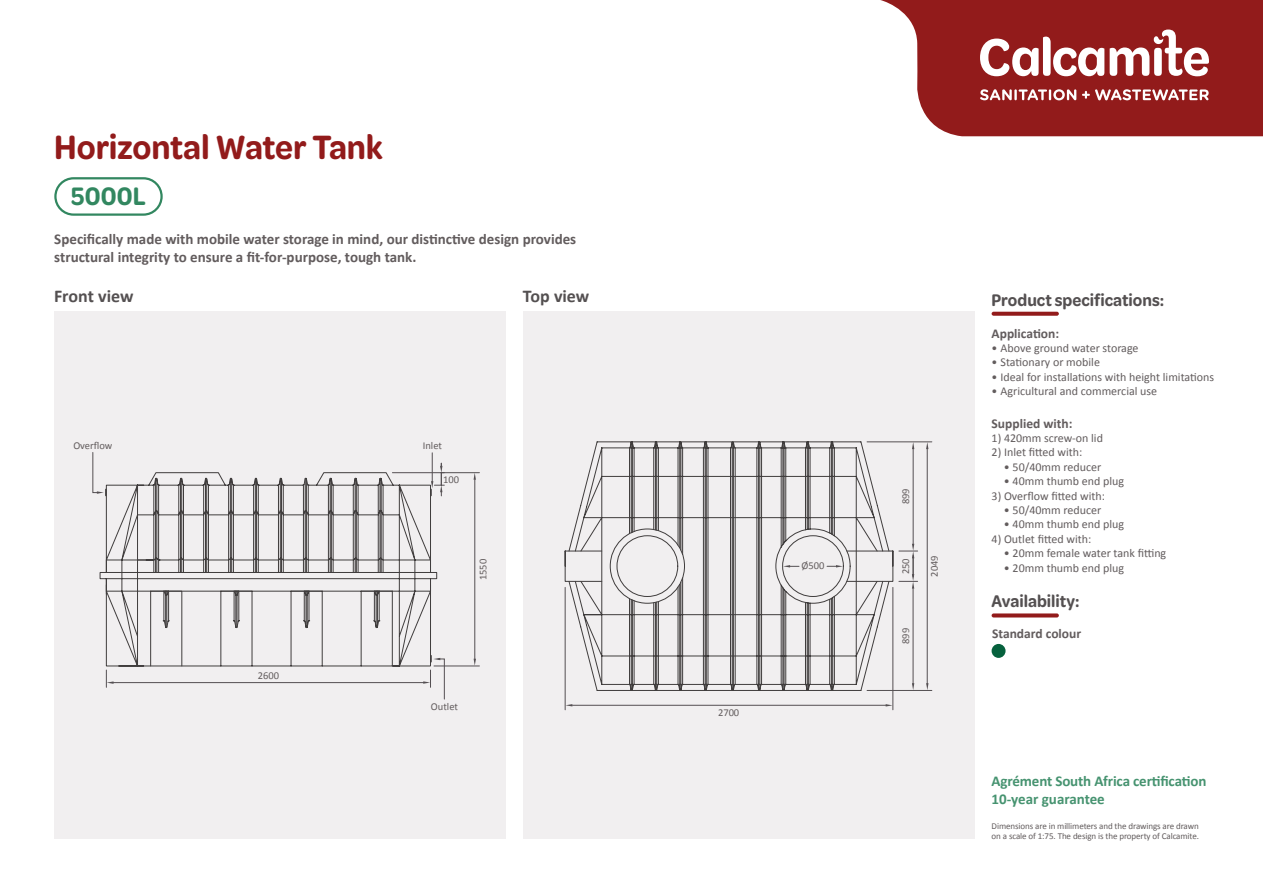
<style>
.page{position:relative;width:1263px;height:893px;background:#fff}
.page>*{position:absolute;margin:0;border:0;box-sizing:border-box;transform-origin:0 0}
.t1{font:600 36px "Omnes Semi Cond";letter-spacing:-.005em;color:#921b1b}
.t2{font:600 27px "Omnes Semi Cond";letter-spacing:.005em;color:#328760}
.t3{font:600 18px "Omnes Semi Cond";color:#545051}
.t4{font:700 18px "Calibri";letter-spacing:-.005em;color:#545051}
.t5{font:700 15px/18px "Calibri";color:#625c5d}
.t6{font:700 15px/18px "Calibri";letter-spacing:-.01em;color:#469370}
.t7{font:700 13.5px "Calibri";color:#625c5d}
.t8{font:12px "Calibri";color:#625c5d}
.t9{font:10.5px "Calibri";color:#625c5d}
.t10{font:9px/10.8px "Calibri";letter-spacing:-.01em;color:#625c5d}
</style>
<div class="page">
<div style="left:54px;top:312px;width:452px;height:527px;background:#ebe9ea"></div>
<div style="left:54px;top:177px;width:109px;height:39px;border:2px solid #328760;border-radius:18px"></div>
<div style="left:523px;top:312px;width:451px;height:527px;background:#ebe9ea"></div>
<svg style="left:991px;top:312px;width:68px;height:4px"></svg>
<svg style="left:991px;top:613px;width:68px;height:4px"></svg>
<svg style="left:880px;top:0;width:383px;height:136px;background:#a03838"></svg>
<svg style="left:980px;top:37px;width:124px;height:39px"></svg>
<svg style="left:1110px;top:30px;width:99px;height:46px"></svg>
<svg style="left:980px;top:89px;width:96px;height:11px"></svg>
<svg style="left:1082px;top:89px;width:126px;height:11px"></svg>
<div style="left:991px;top:644px;width:14px;height:14px;background:#06613d;border-radius:50%"></div>
<svg style="left:99px;top:472px;width:339px;height:195px"></svg>
<svg style="left:137px;top:477px;width:256px;height:190px"></svg>
<svg style="left:162px;top:590px;width:219px;height:39px"></svg>
<hr style="left:392px;top:472px;width:52px;height:1px;background:#544f52">
<hr style="left:442px;top:472px;width:37px;height:1px;background:#544f52">
<hr style="left:434px;top:666px;width:45px;height:1px;background:#544f52">
<svg style="left:564px;top:441px;width:330px;height:250px"></svg>
<hr style="left:565px;top:587px;width:1px;height:123px;background:#544f52">
<hr style="left:893px;top:587px;width:1px;height:123px;background:#544f52">
<svg style="left:473px;top:473px;width:3px;height:7px"></svg>
<svg style="left:474px;top:659px;width:2px;height:7px"></svg>
<svg style="left:106px;top:670px;width:8px;height:17px"></svg>
<svg style="left:912px;top:683px;width:2px;height:7px"></svg>
<svg style="left:886px;top:704px;width:7px;height:2px"></svg>
<svg style="left:565px;top:704px;width:7px;height:2px"></svg>
<hr style="left:113px;top:682px;width:311px;height:1px;background:#544f52">
<hr style="left:474px;top:480px;width:1px;height:179px;background:#544f52">
<hr style="left:572px;top:705px;width:314px;height:1px;background:#544f52">
<hr style="left:913px;top:588px;width:1px;height:96px;background:#544f52">
<hr style="left:927px;top:449px;width:1px;height:235px;background:#544f52">
<hr style="left:867px;top:442px;width:65px;height:1px;background:#544f52">
<hr style="left:867px;top:690px;width:65px;height:1px;background:#544f52">
<hr style="left:913px;top:449px;width:1px;height:95px;background:#544f52">
<svg style="left:899px;top:544px;width:19px;height:45px"></svg>
<svg style="left:783px;top:565px;width:16px;height:2px"></svg>
<svg style="left:827px;top:565px;width:16px;height:2px"></svg>
<svg style="left:92px;top:452px;width:15px;height:44px"></svg>
<svg style="left:423px;top:656px;width:22px;height:44px"></svg>
<svg style="left:430px;top:453px;width:14px;height:43px"></svg>
<h1 class="t1" style="left:54px;top:122px;width:330px">Horizontal Water Tank</h1>
<h2 class="t2" style="left:71px;top:177px;width:76px">5000L</h2>
<p class="t5" style="left:54px;top:230px;width:523px">Specifically made with mobile water storage in mind, our distinctive design provides structural integrity to ensure a fit-for-purpose, tough tank.</p>
<h3 class="t4" style="left:54px;top:283px;width:81px">Front view</h3>
<h3 class="t4" style="left:523px;top:283px;width:68px">Top view</h3>
<p class="t9" style="left:73px;top:439px;width:41px">Overflow</p>
<p class="t9" style="left:423px;top:439px;width:21px">Inlet</p>
<p class="t9" style="left:258px;top:668px;width:23px">2600</p>
<p class="t9" style="left:443px;top:472px;width:17px">100</p>
<p class="t9" style="left:476px;top:580px;width:23px;rotate:-90deg">1550</p>
<p class="t9" style="left:431px;top:699px;width:29px">Outlet</p>
<p class="t9" style="left:718px;top:705px;width:23px">2700</p>
<p class="t9" style="left:801px;top:559px;width:24px">Ø500</p>
<p class="t9" style="left:898px;top:504px;width:17px;rotate:-90deg">899</p>
<p class="t9" style="left:898px;top:574px;width:17px;rotate:-90deg">250</p>
<p class="t9" style="left:898px;top:644px;width:17px;rotate:-90deg">899</p>
<p class="t9" style="left:927px;top:577px;width:23px;rotate:-90deg">2049</p>
<h3 class="t3" style="left:991px;top:287px;width:174px">Product specifications:</h3>
<p class="t7" style="left:991px;top:324px;width:69px">Application:</p>
<p class="t8" style="left:991px;top:340px;width:148px">• Above ground water storage</p>
<p class="t8" style="left:991px;top:354px;width:110px">• Stationary or mobile</p>
<p class="t8" style="left:991px;top:368px;width:224px">• Ideal for installations with height limitations</p>
<p class="t8" style="left:991px;top:383px;width:167px">• Agricultural and commercial use</p>
<p class="t7" style="left:991px;top:414px;width:82px">Supplied with:</p>
<p class="t8" style="left:991px;top:430px;width:113px">1) 420mm screw-on lid</p>
<p class="t8" style="left:991px;top:444px;width:92px">2) Inlet fitted with:</p>
<p class="t8" style="left:1004px;top:458px;width:99px">• 50/40mm reducer</p>
<p class="t8" style="left:1004px;top:473px;width:122px">• 40mm thumb end plug</p>
<p class="t8" style="left:991px;top:487px;width:115px">3) Overflow fitted with:</p>
<p class="t8" style="left:1004px;top:502px;width:99px">• 50/40mm reducer</p>
<p class="t8" style="left:1004px;top:516px;width:122px">• 40mm thumb end plug</p>
<p class="t8" style="left:991px;top:530px;width:101px">4) Outlet fitted with:</p>
<p class="t8" style="left:1004px;top:545px;width:164px">• 20mm female water tank fitting</p>
<p class="t8" style="left:1004px;top:559px;width:122px">• 20mm thumb end plug</p>
<h3 class="t3" style="left:991px;top:589px;width:89px">Availability:</h3>
<p class="t7" style="left:992px;top:624px;width:91px">Standard colour</p>
<p class="t6" style="left:991px;top:772px;width:216px">Agrément South Africa certification<br>10-year guarantee</p>
<p class="t10" style="left:991px;top:820px;width:209px">Dimensions are in millimeters and the drawings are drawn on a scale of 1:75. The design is the property of Calcamite.</p>
</div>
